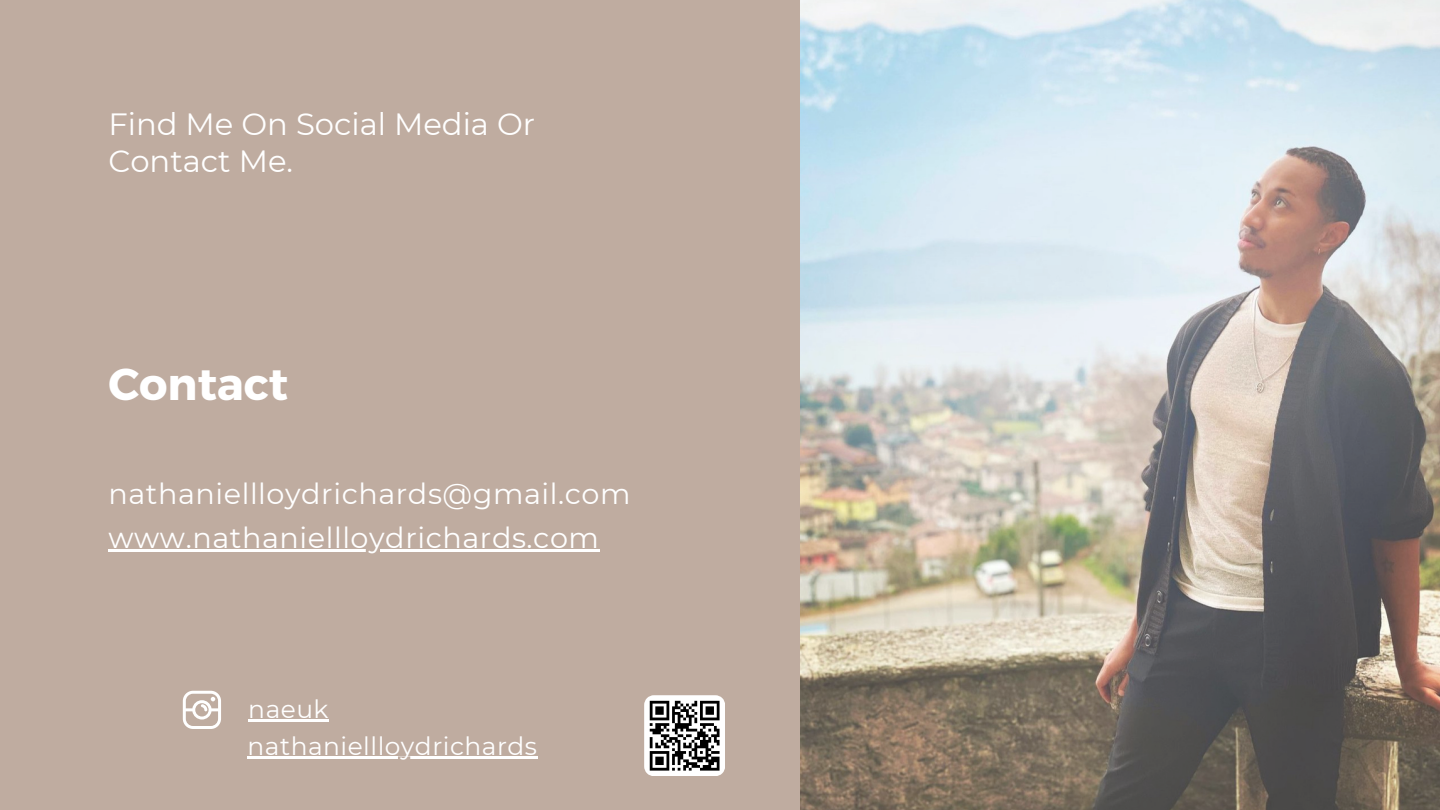
<style>
.page{position:relative;width:1440px;height:810px;background:#fff}
.page>*{position:absolute;margin:0;border:0;box-sizing:border-box;transform-origin:0 0}
.t1{font:700 44.6px "Montserrat";color:#fff}
.t2{font:30.7px/36.6px "Montserrat";color:#fff}
.t3{font:28.7px/44.2px "Montserrat";letter-spacing:.02em;color:#fff}
.t4{font:24.9px/37.5px "Montserrat";letter-spacing:.02em;color:#fff}
</style>
<div class="page">
<div style="left:0;top:0;width:800px;height:810px;background:#bfaca0"></div>
<img style="left:800px;top:0;width:640px;height:810px">
<svg style="left:183px;top:691px;width:38px;height:38px"></svg>
<hr style="left:108px;top:549px;width:492px;height:3px;background:#fff">
<hr style="left:248px;top:719px;width:81px;height:2px;background:#fff">
<hr style="left:248px;top:757px;width:290px;height:2px;background:#fff">
<svg style="left:644px;top:695px;width:81px;height:81px;background:#999898"></svg>
<p class="t2" style="left:108px;top:106px;width:428px">Find Me On Social Media Or<br>Contact Me.</p>
<h1 class="t1" style="left:108px;top:355px;width:182px">Contact</h1>
<p class="t3" style="left:108px;top:471px;width:524px">nathaniellloydrichards@gmail.com www.nathaniellloydrichards.com</p>
<p class="t4" style="left:248px;top:690px;width:291px">naeuk nathaniellloydrichards</p>
</div>
